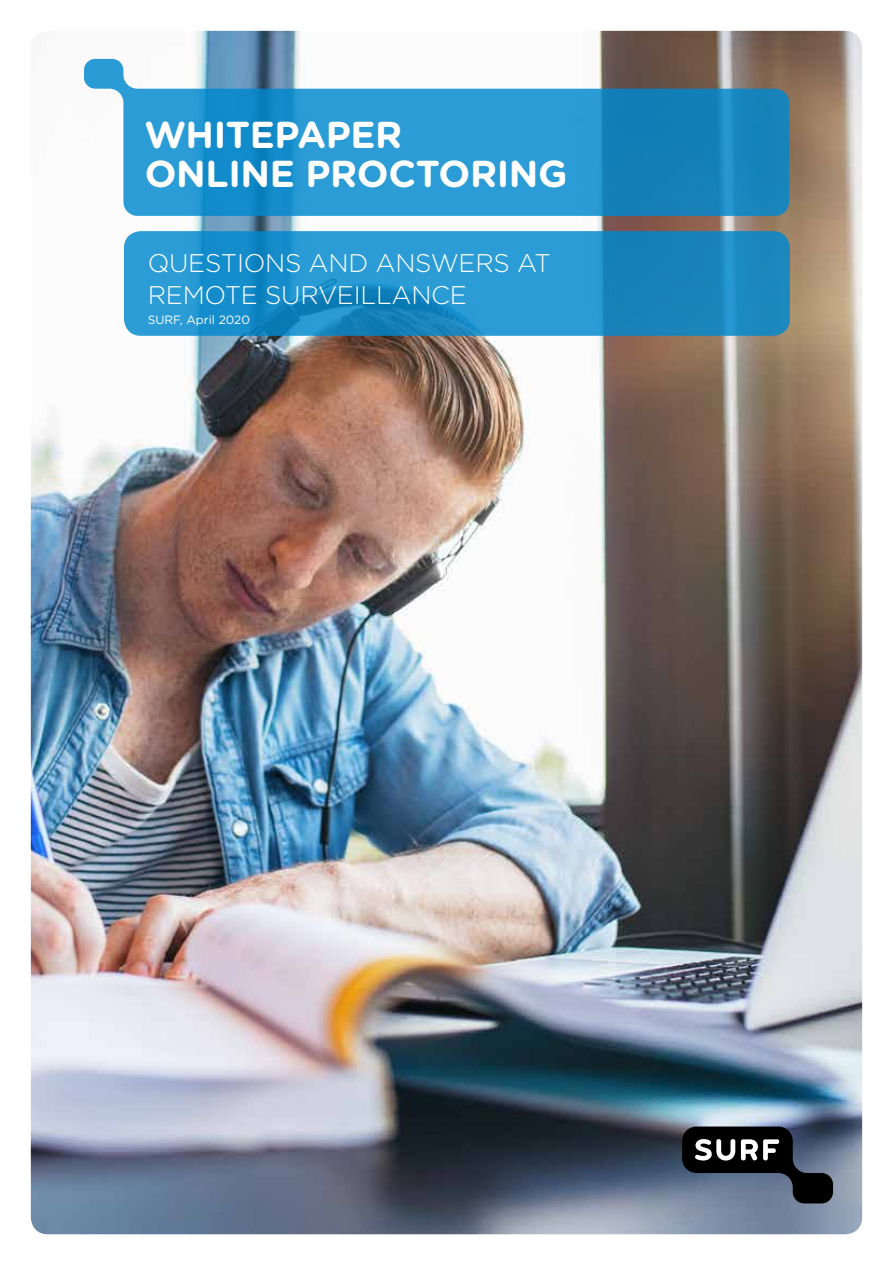
<style>
.page{position:relative;width:893px;height:1263px;background:#fff}
.page>*{position:absolute;margin:0;border:0;box-sizing:border-box;transform-origin:0 0}
.t1{font:700 37.5px/39px "Gotham Rounded";letter-spacing:-.01em;color:#fff}
.t2{font:300 25.5px/31.5px "Gotham Rounded";letter-spacing:-.01em;color:#fff}
.t3{font:12px "Gotham";color:#fff}
</style>
<div class="page">
<img style="left:31px;top:31px;width:831px;height:1203px">
<svg style="left:84px;top:59px;width:705px;height:157px;fill:#2b9cd5"></svg>
<svg style="left:124px;top:231px;width:666px;height:105px"></svg>
<svg style="left:682px;top:1126px;width:151px;height:77px"></svg>
<h1 class="t1" style="left:145px;top:114px;width:424px">WHITEPAPER<br>ONLINE PROCTORING</h1>
<p class="t2" style="left:148px;top:246px;width:405px">QUESTIONS AND ANSWERS AT<br>REMOTE SURVEILLANCE</p>
<p class="t3" style="left:148px;top:312px;width:104px">SURF, April 2020</p>
</div>
